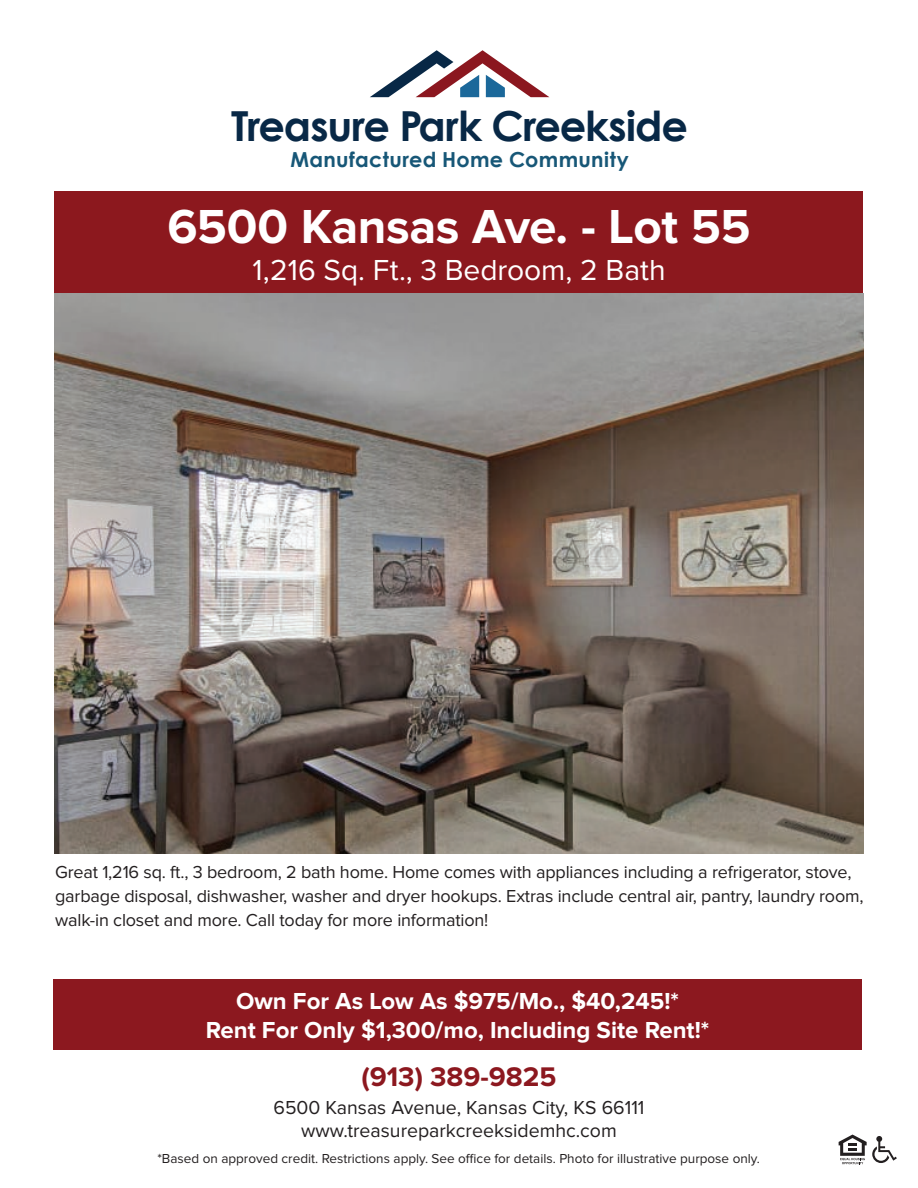
<style>
.page{position:relative;width:918px;height:1188px;background:#fff}
.page>*{position:absolute;margin:0;border:0;box-sizing:border-box;transform-origin:0 0}
.t1{font:700 49.5px "Proxima Nova";letter-spacing:-.01em;color:#fff}
.t2{font:700 41.4px "Century Gothic";letter-spacing:-.025em;color:#082846}
.t3{font:30px "Proxima Nova";color:#fff}
.t4{font:700 27.9px "Proxima Nova";color:#8c181f}
.t5{font:700 24px/28.8px "Proxima Nova";color:#fff;text-align:center}
.t6{font:700 20.7px "Century Gothic";letter-spacing:.015em;color:#175777}
.t7{font:19.5px/22.5px "Proxima Nova";color:#231f20;text-align:center}
.t8{font:18px/24px "Proxima Nova";letter-spacing:-.01em;color:#231f20}
.t9{font:13.5px "Proxima Nova";color:#231f20}
</style>
<div class="page">
<img style="left:55px;top:293px;width:809px;height:560px">
<div style="left:55px;top:192px;width:808px;height:101px;background:#8c181e"></div>
<svg style="left:370px;top:50px;width:179px;height:47px"></svg>
<svg style="left:839px;top:1135px;width:58px;height:29px"></svg>
<div style="left:53px;top:979px;width:809px;height:70px;background:#8c181f"></div>
<h2 class="t2" style="left:231px;top:94px;width:458px">Treasure Park Creekside</h2>
<p class="t6" style="left:290px;top:144px;width:340px">Manufactured Home Community</p>
<h1 class="t1" style="left:167px;top:199px;width:585px">6500 Kansas Ave. - Lot 55</h1>
<h3 class="t3" style="left:252px;top:257px;width:415px">1,216 Sq. Ft., 3 Bedroom, 2 Bath</h3>
<p class="t8" style="left:55px;top:860px;width:810px">Great 1,216 sq. ft., 3 bedroom, 2 bath home. Home comes with appliances including a refrigerator, stove, garbage disposal, dishwasher, washer and dryer hookups. Extras include central air, pantry, laundry room, walk-in closet and more. Call today for more information!</p>
<h3 class="t5" style="left:206px;top:987px;width:505px">Own For As Low As $975/Mo., $40,245!*<br>Rent For Only $1,300/mo, Including Site Rent!*</h3>
<h3 class="t4" style="left:362px;top:1061px;width:196px">(913) 389-9825</h3>
<p class="t7" style="left:274px;top:1097px;width:373px">6500 Kansas Avenue, Kansas City, KS 66111 www.treasureparkcreeksidemhc.com</p>
<p class="t9" style="left:157px;top:1152px;width:604px">*Based on approved credit. Restrictions apply. See office for details. Photo for illustrative purpose only.</p>
</div>
